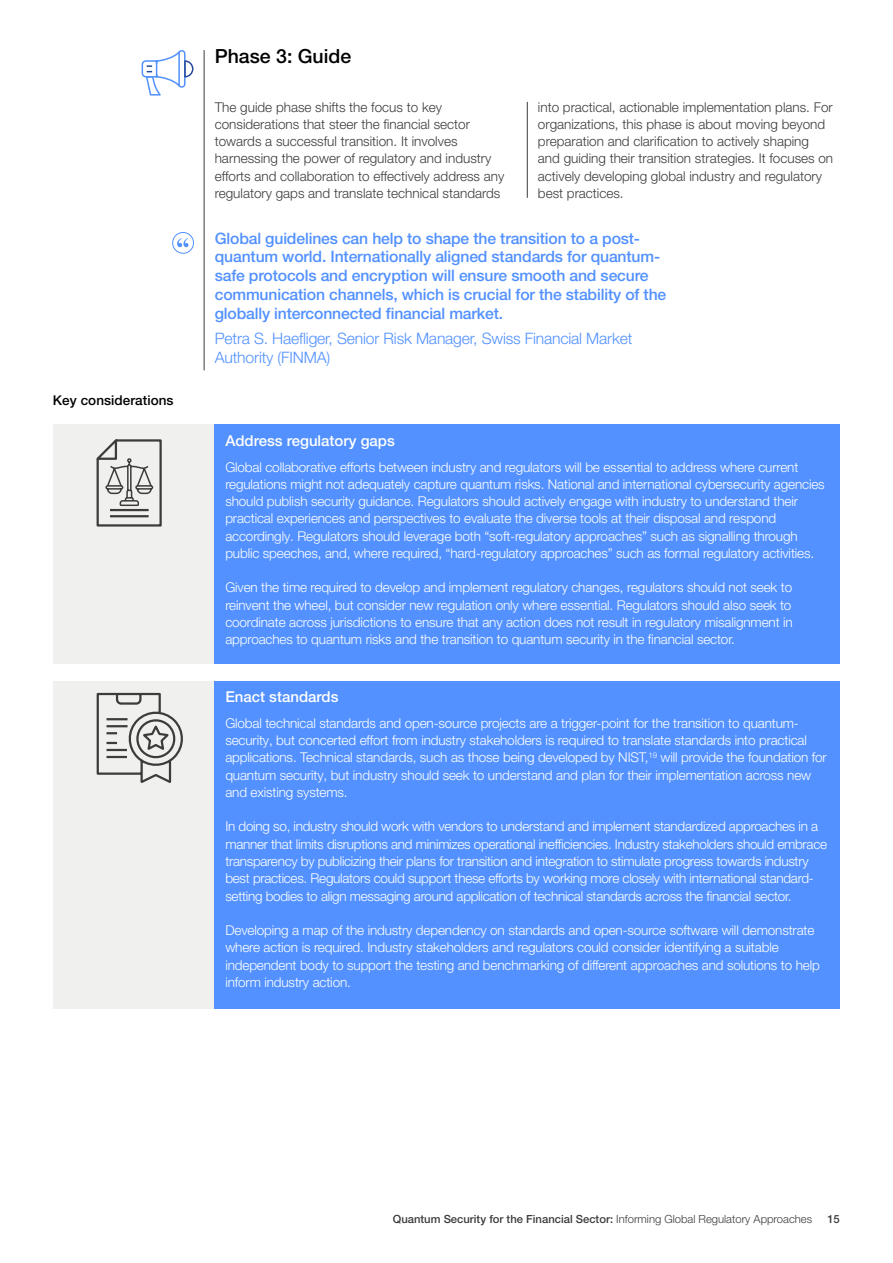
<style>
.page{position:relative;width:893px;height:1263px;background:#fff}
.page>*{position:absolute;margin:0;border:0;box-sizing:border-box;transform-origin:0 0}
.t1{font:500 19.5px "Helvetica Neue LT Pro";color:#000}
.t2{font:500 15.75px/18.8px "Helvetica Neue LT Pro";letter-spacing:-.01em;color:#5291ff}
.t3{font:300 15.75px/18.8px "Helvetica Neue LT Pro";letter-spacing:-.01em;color:#5291ff}
.t4{font:500 15px "Helvetica Neue LT Pro";color:#fff}
.t5{font:300 13.5px/17.2px "Helvetica Neue LT Pro";letter-spacing:-.01em;color:#fff}
.t6{font:300 13.5px/17.2px "Helvetica Neue LT Pro";color:#3c3c3b}
.t7{font:500 13.5px "Helvetica Neue LT Pro";letter-spacing:.005em;color:#000}
.t8{font:500 11.25px "Helvetica Neue LT Pro";color:#3c3c3b}
.s1{font-weight:300}
</style>
<div class="page">
<hr style="left:204px;top:50px;width:1px;height:320px;background:#3c3c3b">
<hr style="left:527px;top:102px;width:1px;height:96px;background:#3c3c3b">
<div style="left:172px;top:232px;width:22px;height:21px;border:1px solid #5291ff;border-radius:50%"></div>
<svg style="left:177px;top:238px;width:11px;height:9px"></svg>
<div style="left:53px;top:424px;width:163px;height:240px;background:#f0f0ef"></div>
<div style="left:53px;top:681px;width:163px;height:328px;background:#f0f0ef"></div>
<div style="left:215px;top:425px;width:625px;height:239px;background:#5291ff"></div>
<div style="left:215px;top:681px;width:625px;height:328px;background:#5291ff"></div>
<svg style="left:96px;top:439px;width:66px;height:88px"></svg>
<svg style="left:96px;top:692px;width:87px;height:91px"></svg>
<svg style="left:141px;top:50px;width:53px;height:46px"></svg>
<p class="t7" style="left:53px;top:392px;width:122px">Key considerations</p>
<h1 class="t1" style="left:215px;top:44px;width:138px">Phase 3: Guide</h1>
<p class="t6" style="left:215px;top:98px;width:291px">The guide phase shifts the focus to key considerations that steer the financial sector towards a successful transition. It involves harnessing the power of regulatory and industry efforts and collaboration to effectively address any regulatory gaps and translate technical standards</p>
<p class="t6" style="left:538px;top:98px;width:297px">into practical, actionable implementation plans. For organizations, this phase is about moving beyond preparation and clarification to actively shaping and guiding their transition strategies. It focuses on actively developing global industry and regulatory best practices.</p>
<p class="t2" style="left:215px;top:229px;width:453px">Global guidelines can help to shape the transition to a post&shy;quantum world. Internationally aligned standards for quantum&shy;safe protocols and encryption will ensure smooth and secure communication channels, which is crucial for the stability of the globally interconnected financial market.</p>
<p class="t3" style="left:215px;top:328px;width:419px">Petra S. Haefliger, Senior Risk Manager, Swiss Financial Market<br>Authority (FINMA)</p>
<p class="t4" style="left:225px;top:431px;width:171px">Address regulatory gaps</p>
<p class="t5" style="left:225px;top:458px;width:601px">Global collaborative efforts between industry and regulators will be essential to address where current regulations might not adequately capture quantum risks. National and international cybersecurity agencies should publish security guidance. Regulators should actively engage with industry to understand their practical experiences and perspectives to evaluate the diverse tools at their disposal and respond accordingly. Regulators should leverage both “soft-regulatory approaches” such as signalling through public speeches, and, where required, “hard-regulatory approaches” such as formal regulatory activities.</p>
<p class="t5" style="left:225px;top:579px;width:569px;text-align:justify">Given the time required to develop and implement regulatory changes, regulators should not seek to reinvent the wheel, but consider new regulation only where essential. Regulators should also seek to coordinate across jurisdictions to ensure that any action does not result in regulatory misalignment in approaches to quantum risks and the transition to quantum security in the financial sector.</p>
<p class="t4" style="left:225px;top:688px;width:115px">Enact standards</p>
<p class="t5" style="left:225px;top:714px;width:603px">Global technical standards and open-source projects are a trigger-point for the transition to quantum&shy;security, but concerted effort from industry stakeholders is required to translate standards into practical applications. Technical standards, such as those being developed by NIST,<sup>19</sup> will provide the foundation for quantum security, but industry should seek to understand and plan for their implementation across new and existing systems.</p>
<p class="t5" style="left:225px;top:818px;width:603px">In doing so, industry should work with vendors to understand and implement standardized approaches in a manner that limits disruptions and minimizes operational inefficiencies. Industry stakeholders should embrace transparency by publicizing their plans for transition and integration to stimulate progress towards industry best practices. Regulators could support these efforts by working more closely with international standard&shy;setting bodies to align messaging around application of technical standards across the financial sector.</p>
<p class="t5" style="left:225px;top:921px;width:596px">Developing a map of the industry dependency on standards and open-source software will demonstrate where action is required. Industry stakeholders and regulators could consider identifying a suitable independent body to support the testing and benchmarking of different approaches and solutions to help inform industry action.</p>
<p class="t8" style="left:393px;top:1212px;width:421px">Quantum Security for the Financial Sector: <span class="s1">Informing Global Regulatory Approaches</span></p>
<p class="t8" style="left:827px;top:1212px;width:14px">15</p>
</div>
